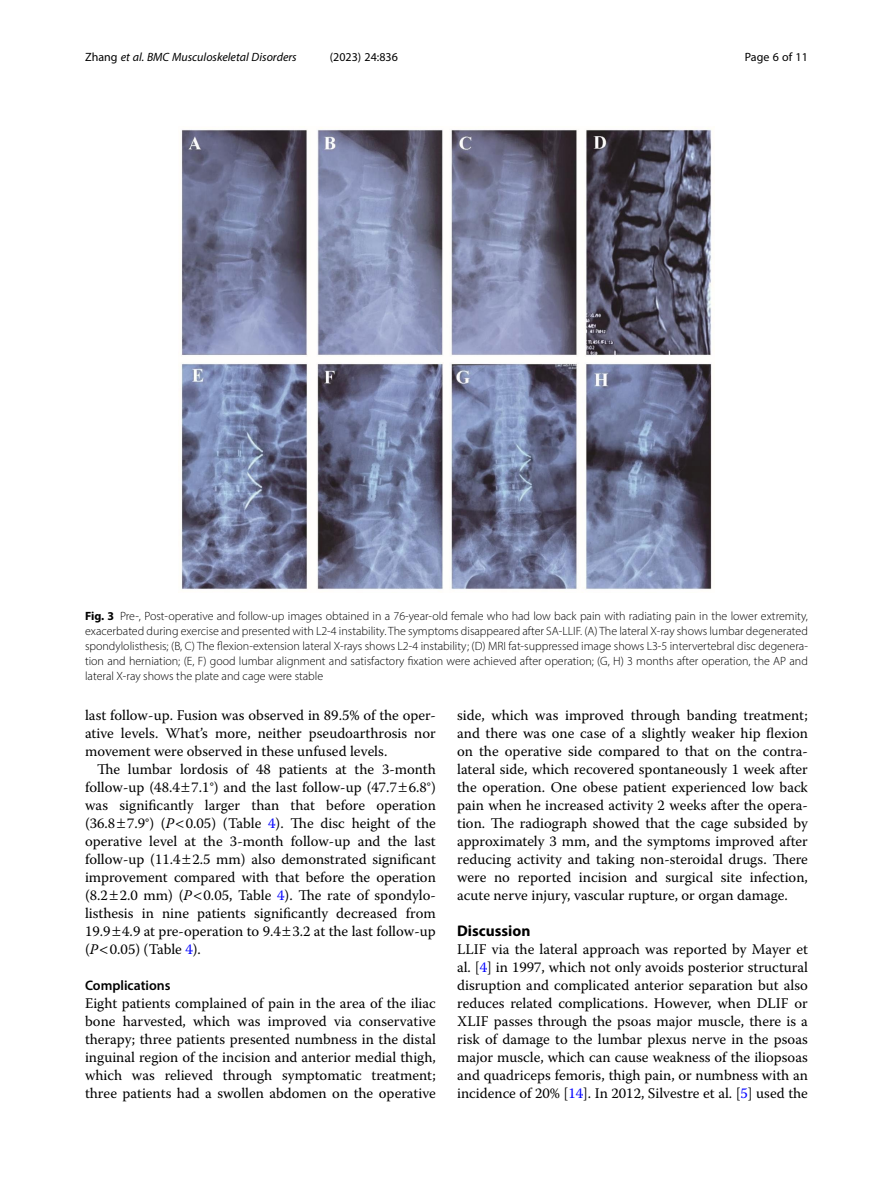
<style>
.page{position:relative;width:893px;height:1191px;background:#fff}
.page>*{position:absolute;margin:0;border:0;box-sizing:border-box;transform-origin:0 0}
.Head_1{font:700 15.45px "Myriad Pro";color:#000}
.Body_Text{font:14.7px/18px "Warnock Pro";color:#000;text-align:justify}
.Body_Text_Indent{font:14.7px/18px "Warnock Pro";color:#000;text-align:justify}
.Head_2{font:600 13.8px "Myriad Pro";color:#000}
.Figure_Caption{font:300 12px/15px "Myriad Pro";color:#000;text-align:justify}
.t1{font:italic 12px "Myriad Pro";color:#000}
.t2{font:12px "Myriad Pro";color:#000}
.s1{font-style:normal}
.s2{font-weight:700}
.s3{font-style:italic}
.s4{color:#00f}
</style>
<div class="page">
<img style="left:181px;top:128px;width:531px;height:462px">
<p class="t1" style="left:85px;top:50px;width:213px"><span class="s1">Zhang</span> et al. BMC Musculoskeletal Disorders</p>
<p class="t2" style="left:330px;top:50px;width:70px">(2023) 24:836</p>
<p class="t2" style="left:745px;top:50px;width:65px">Page 6 of 11</p>
<p class="Figure_Caption" style="left:85px;top:608px;width:724px"><span class="s2">Fig. 3</span> Pre-, Post-operative and follow-up images obtained in a 76-year-old female who had low back pain with radiating pain in the lower extremity, exacerbated during exercise and presented with L2-4 instability. The symptoms disappeared after SA-LLIF. (A) The lateral X-ray shows lumbar degenerated spondylolisthesis; (B, C) The flexion-extension lateral X-rays shows L2-4 instability; (D) MRI fat-suppressed image shows L3-5 intervertebral disc degenera&shy;tion and herniation; (E, F) good lumbar alignment and satisfactory fixation were achieved after operation; (G, H) 3 months after operation, the AP and lateral X-ray shows the plate and cage were stable</p>
<p class="Body_Text" style="left:85px;top:706px;width:352px">last follow-up. Fusion was observed in 89.5% of the oper&shy;ative levels. What’s more, neither pseudoarthrosis nor movement were observed in these unfused levels.</p>
<p class="Body_Text_Indent" style="left:85px;top:760px;width:352px;text-indent:12px">The lumbar lordosis of 48 patients at the 3-month follow-up (48.4 7.1°) and the last follow-up (47.7 6.8°) was significantly larger than that before operation (36.8 7.9°) (<span class="s3">P</span> 0.05) (Table <span class="s4">4</span>). The disc height of the operative level at the 3-month follow-up and the last follow-up (11.4 2.5 mm) also demonstrated significant improvement compared with that before the operation (8.2 2.0 mm) (<span class="s3">P</span> 0.05, Table <span class="s4">4</span>). The rate of spondylo&shy;listhesis in nine patients significantly decreased from 19.9 4.9 at pre-operation to 9.4 3.2 at the last follow-up (<span class="s3">P</span> 0.05) (Table <span class="s4">4</span>).</p>
<p class="Head_2" style="left:85px;top:977px;width:87px">Complications</p>
<p class="Body_Text" style="left:85px;top:994px;width:352px">Eight patients complained of pain in the area of the iliac bone harvested, which was improved via conservative therapy; three patients presented numbness in the distal inguinal region of the incision and anterior medial thigh, which was relieved through symptomatic treatment; three patients had a swollen abdomen on the operative</p>
<p class="Body_Text" style="left:457px;top:706px;width:352px">side, which was improved through banding treatment; and there was one case of a slightly weaker hip flexion on the operative side compared to that on the contra&shy;lateral side, which recovered spontaneously 1 week after the operation. One obese patient experienced low back pain when he increased activity 2 weeks after the opera&shy;tion. The radiograph showed that the cage subsided by approximately 3 mm, and the symptoms improved after reducing activity and taking non-steroidal drugs. There were no reported incision and surgical site infection, acute nerve injury, vascular rupture, or organ damage.</p>
<p class="Head_1" style="left:457px;top:921px;width:75px">Discussion</p>
<p class="Body_Text" style="left:457px;top:940px;width:352px">LLIF via the lateral approach was reported by Mayer et al. [<span class="s4">4</span>] in 1997, which not only avoids posterior structural disruption and complicated anterior separation but also reduces related complications. However, when DLIF or XLIF passes through the psoas major muscle, there is a risk of damage to the lumbar plexus nerve in the psoas major muscle, which can cause weakness of the iliopsoas and quadriceps femoris, thigh pain, or numbness with an incidence of 20% [<span class="s4">14</span>]. In 2012, Silvestre et al. [<span class="s4">5</span>] used the</p>
</div>
